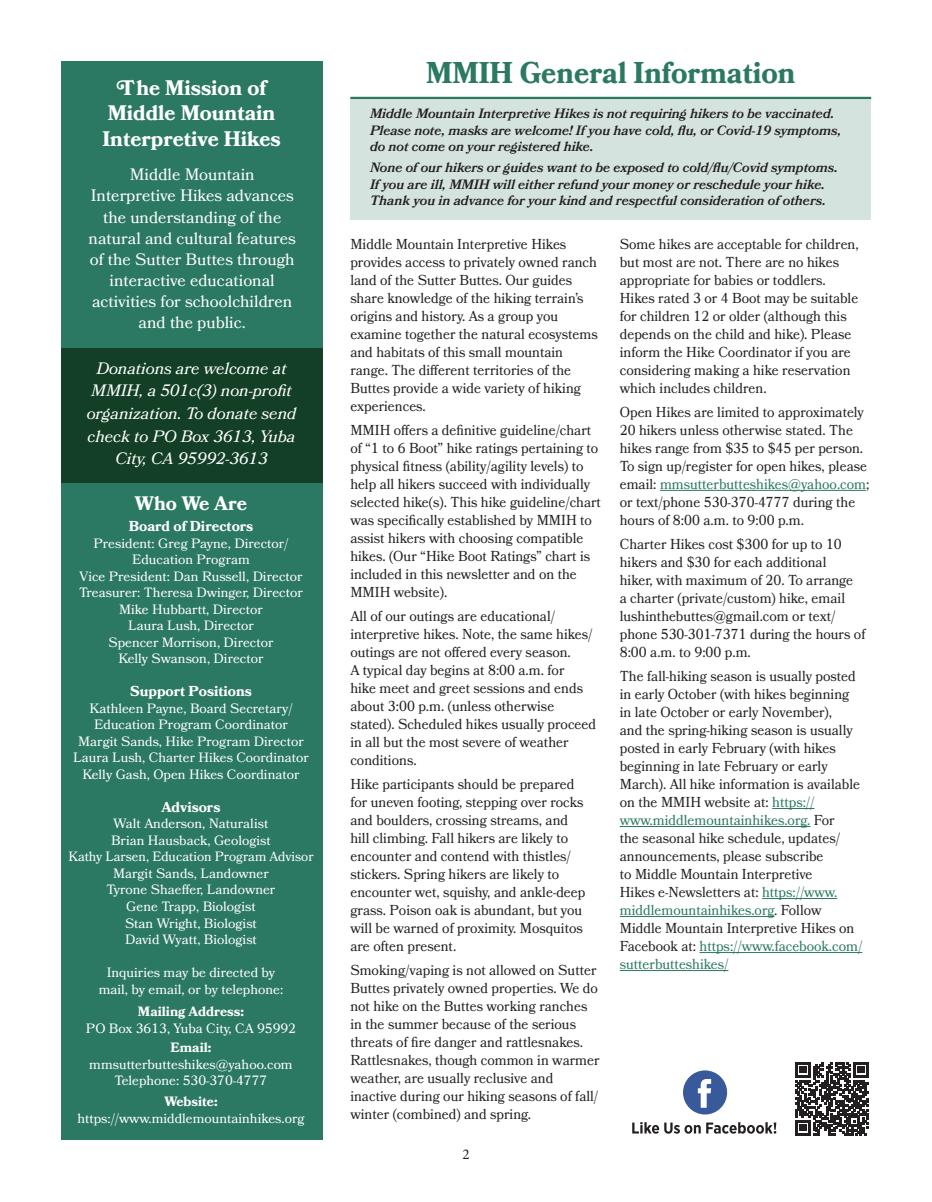
<style>
.page{position:relative;width:932px;height:1202px;background:#fff}
.page>*{position:absolute;margin:0;border:0;box-sizing:border-box;transform-origin:0 0}
.t1{font:700 30px "Bookmania";color:#2b7863;scale:.96 1}
.t2{font:700 21px/25.2px "Bookmania";color:#fff;text-align:center}
.t3{font:700 19.5px "Bookmania";color:#fff}
.t4{font:16.5px/21px "Bookmania";color:#fff;text-align:center}
.t5{font:italic 16.5px/22.5px "Bookmania";color:#fff;text-align:center}
.t6{font:15px "Minion Pro";color:#231f20}
.t7{font:14.4px/18px "Bookmania";color:#231f20;scale:.95 1}
.t8{font:700 14.4px "Bookmania";color:#fff}
.t9{font:13.5px/16.5px "Bookmania";color:#fff;text-align:center}
.t10{font:italic 600 13.5px/16.5px "Bookmania";color:#231f20}
.t11{font:700 13.5px "Bookmania";color:#fff}
.s1{color:#2b7863}
</style>
<div class="page">
<div style="left:350px;top:98px;width:521px;height:121px;background:#d4e3de"></div>
<div style="left:61px;top:61px;width:261px;height:1078px;background:#2b7863"></div>
<hr style="left:660px;top:490px;width:206px;height:1px;background:#2b7863">
<hr style="left:772px;top:808px;width:42px;height:1px;background:#2b7863">
<hr style="left:619px;top:826px;width:191px;height:1px;background:#2b7863">
<hr style="left:762px;top:898px;width:75px;height:1px;background:#2b7863">
<hr style="left:619px;top:916px;width:155px;height:1px;background:#2b7863">
<hr style="left:699px;top:952px;width:163px;height:1px;background:#2b7863">
<hr style="left:619px;top:970px;width:109px;height:1px;background:#2b7863">
<hr style="left:350px;top:97px;width:521px;height:2px;background:#2b7863">
<div style="left:683px;top:1070px;width:44px;height:44px;background:#395a9a;border-radius:50%"></div>
<svg style="left:698px;top:1079px;width:13px;height:28px"></svg>
<svg style="left:632px;top:1122px;width:144px;height:11px"></svg>
<div style="left:61px;top:348px;width:261px;height:135px;background:#123f25"></div>
<svg style="left:795px;top:1062px;width:73px;height:73px"></svg>
<h2 class="t2" style="left:102px;top:75px;width:180px">The Mission of<br>Middle Mountain<br>Interpretive Hikes</h2>
<p class="t4" style="left:89px;top:164px;width:209px">Middle Mountain<br>Interpretive Hikes advances the understanding of the natural and cultural features of the Sutter Buttes through interactive educational activities for schoolchildren and the public.</p>
<p class="t5" style="left:87px;top:357px;width:211px">Donations are welcome at<br>MMIH, a 501c(3) non-profit organization. To donate send check to PO Box 3613, Yuba<br>City, CA 95992-3613</p>
<h3 class="t3" style="left:135px;top:492px;width:114px">Who We Are</h3>
<p class="t8" style="left:129px;top:518px;width:126px">Board of Directors</p>
<p class="t9" style="left:79px;top:535px;width:225px">President: Greg Payne, Director/<br>Education Program<br>Vice President: Dan Russell, Director<br>Treasurer: Theresa Dwinger, Director<br>Mike Hubbartt, Director<br>Laura Lush, Director<br>Spencer Morrison, Director<br>Kelly Swanson, Director</p>
<p class="t8" style="left:130px;top:683px;width:123px">Support Positions</p>
<p class="t9" style="left:73px;top:700px;width:237px">Kathleen Payne, Board Secretary/ Education Program Coordinator Margit Sands, Hike Program Director Laura Lush, Charter Hikes Coordinator Kelly Gash, Open Hikes Coordinator</p>
<p class="t8" style="left:162px;top:798px;width:60px">Advisors</p>
<p class="t9" style="left:68px;top:815px;width:247px">Walt Anderson, Naturalist<br>Brian Hausback, Geologist<br>Kathy Larsen, Education Program Advisor<br>Margit Sands, Landowner<br>Tyrone Shaeffer, Landowner<br>Gene Trapp, Biologist<br>Stan Wright, Biologist<br>David Wyatt, Biologist</p>
<p class="t9" style="left:99px;top:964px;width:186px">Inquiries may be directed by mail, by email, or by telephone:</p>
<p class="t11" style="left:138px;top:1003px;width:107px">Mailing Address:</p>
<p class="t9" style="left:86px;top:1019px;width:212px">PO Box 3613, Yuba City, CA 95992</p>
<p class="t11" style="left:170px;top:1039px;width:42px">Email:</p>
<p class="t9" style="left:89px;top:1055px;width:205px">mmsutterbutteshikes@yahoo.com<br>Telephone: 530-370-4777</p>
<p class="t11" style="left:164px;top:1093px;width:55px">Website:</p>
<p class="t9" style="left:77px;top:1109px;width:229px">https://www.middlemountainhikes.org</p>
<h1 class="t1" style="left:426px;top:55px;width:386px">MMIH General Information</h1>
<p class="t10" style="left:370px;top:105px;width:472px">Middle Mountain Interpretive Hikes is not requiring hikers to be vaccinated.<br>Please note, masks are welcome! If you have cold, flu, or Covid-19 symptoms, do not come on your registered hike.</p>
<p class="t10" style="left:370px;top:159px;width:469px">None of our hikers or guides want to be exposed to cold/flu/Covid symptoms.<br>If you are ill, MMIH will either refund your money or reschedule your hike.<br>Thank you in advance for your kind and respectful consideration of others.</p>
<p class="t7" style="left:350px;top:235px;width:262px">Middle Mountain Interpretive Hikes provides access to privately owned ranch land of the Sutter Buttes. Our guides share knowledge of the hiking terrain’s origins and history. As a group you examine together the natural ecosystems and habitats of this small mountain range. The different territories of the Buttes provide a wide variety of hiking experiences.</p>
<p class="t7" style="left:350px;top:421px;width:265px">MMIH offers a definitive guideline/chart of “1 to 6 Boot” hike ratings pertaining to physical fitness (ability/agility levels) to help all hikers succeed with individually selected hike(s). This hike guideline/chart was specifically established by MMIH to assist hikers with choosing compatible hikes. (Our “Hike Boot Ratings” chart is included in this newsletter and on the MMIH website).</p>
<p class="t7" style="left:350px;top:607px;width:260px">All of our outings are educational/ interpretive hikes. Note, the same hikes/ outings are not offered every season.<br>A typical day begins at 8:00 a.m. for<br>hike meet and greet sessions and ends about 3:00 p.m. (unless otherwise stated). Scheduled hikes usually proceed in all but the most severe of weather conditions.</p>
<p class="t7" style="left:350px;top:775px;width:249px">Hike participants should be prepared for uneven footing, stepping over rocks and boulders, crossing streams, and hill climbing. Fall hikers are likely to encounter and contend with thistles/ stickers. Spring hikers are likely to encounter wet, squishy, and ankle-deep grass. Poison oak is abundant, but you will be warned of proximity. Mosquitos are often present.</p>
<p class="t7" style="left:350px;top:961px;width:264px">Smoking/vaping is not allowed on Sutter Buttes privately owned properties. We do not hike on the Buttes working ranches in the summer because of the serious threats of fire danger and rattlesnakes.<br>Rattlesnakes, though common in warmer weather, are usually reclusive and inactive during our hiking seasons of fall/ winter (combined) and spring.</p>
<p class="t6" style="left:462px;top:1143px;width:9px">2</p>
<p class="t7" style="left:619px;top:235px;width:253px">Some hikes are acceptable for children, but most are not. There are no hikes appropriate for babies or toddlers.<br>Hikes rated 3 or 4 Boot may be suitable for children 12 or older (although this depends on the child and hike). Please inform the Hike Coordinator if you are considering making a hike reservation which includes children.</p>
<p class="t7" style="left:619px;top:403px;width:264px">Open Hikes are limited to approximately 20 hikers unless otherwise stated. The hikes range from $35 to $45 per person.<br>To sign up/register for open hikes, please email: <span class="s1">mmsutterbutteshikes@yahoo.com</span>; or text/phone 530-370-4777 during the hours of 8:00 a.m. to 9:00 p.m.</p>
<p class="t7" style="left:619px;top:535px;width:260px">Charter Hikes cost $300 for up to 10 hikers and $30 for each additional<br>hiker, with maximum of 20. To arrange<br>a charter (private/custom) hike, email lushinthebuttes@gmail.com or text/ phone 530-301-7371 during the hours of 8:00 a.m. to 9:00 p.m.</p>
<p class="t7" style="left:619px;top:667px;width:257px">The fall-hiking season is usually posted in early October (with hikes beginning in late October or early November),<br>and the spring-hiking season is usually posted in early February (with hikes beginning in late February or early March). All hike information is available on the MMIH website at: <span class="s1">https:// www.middlemountainhikes.org.</span> For<br>the seasonal hike schedule, updates/ announcements, please subscribe<br>to Middle Mountain Interpretive<br>Hikes e-Newsletters at: <span class="s1">https://www. middlemountainhikes.org</span>. Follow Middle Mountain Interpretive Hikes on Facebook at: <span class="s1">https://www.facebook.com/ sutterbutteshikes/</span></p>
</div>
